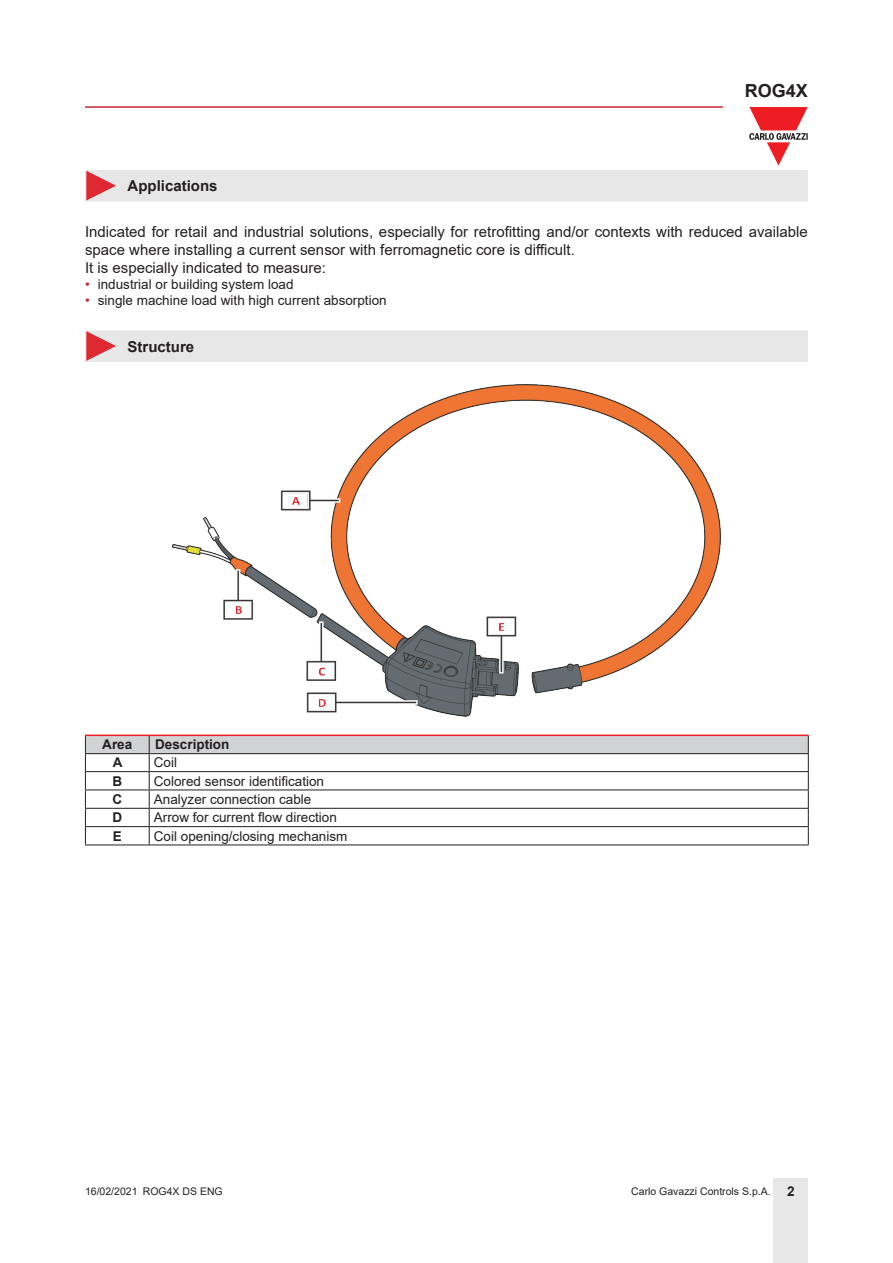
<style>
.page{position:relative;width:893px;height:1263px;background:#fff}
.page>*{position:absolute;margin:0;border:0;box-sizing:border-box;transform-origin:0 0}
.t1{font:700 18px "Arial";color:#231f20}
.Testo{font:15px/18px "Arial";color:#231f20}
.Titolo03{font:700 15px "Arial";color:#231f20}
.TestoTabellaSx{font:13.5px "Arial";color:#231f20}
.TitoloTabellaSx{font:700 13.5px "Arial";color:#231f20}
.TestoTabellaGCen{font:700 13.5px "Arial";color:#231f20}
.TitoloTabellaGCen{font:700 13.5px "Arial";color:#231f20}
.t2{font:10.5px "Arial";color:#231f20}
.s1{color:#c42633}
.s2{font-weight:700;font-size:13.5px}
</style>
<div class="page">
<hr style="left:85px;top:106px;width:638px;height:2px;background:#c42633">
<div style="left:774px;top:1178px;width:34px;height:85px;background:#e7e7e8"></div>
<svg style="left:85px;top:107px;width:723px;height:95px"></svg>
<div style="left:85px;top:330px;width:723px;height:32px;background:#e7e7e8"></div>
<img style="left:172px;top:384px;width:549px;height:333px">
<hr style="left:85px;top:734px;width:64px;height:2px;background:#ee1d23">
<hr style="left:149px;top:734px;width:660px;height:2px;background:#ee1d23">
<svg style="left:85px;top:735px;width:724px;height:109px"></svg>
<hr style="left:85px;top:844px;width:64px;height:1px;background:#231f20">
<hr style="left:149px;top:844px;width:660px;height:1px;background:#231f20">
<p class="t1" style="left:745px;top:78px;width:65px">ROG4X</p>
<p class="Titolo03" style="left:128px;top:175px;width:92px">Applications</p>
<p class="Testo" style="left:85px;top:222px;width:724px">Indicated for retail and industrial solutions, especially for retrofitting and/or contexts with reduced available space where installing a current sensor with ferromagnetic core is difficult.</p>
<p class="Testo" style="left:85px;top:258px;width:242px">It is especially indicated to measure:</p>
<p class="TestoTabellaSx" style="left:85px;top:275px;width:210px"><span class="s1">•</span> industrial or building system load</p>
<p class="TestoTabellaSx" style="left:85px;top:291px;width:303px"><span class="s1">•</span> single machine load with high current absorption</p>
<p class="Titolo03" style="left:128px;top:336px;width:68px">Structure</p>
<p class="TitoloTabellaGCen" style="left:102px;top:735px;width:32px">Area</p>
<p class="TitoloTabellaSx" style="left:155px;top:735px;width:76px">Description</p>
<p class="TestoTabellaGCen" style="left:113px;top:753px;width:11px">A</p>
<p class="TestoTabellaSx" style="left:154px;top:753px;width:25px">Coil</p>
<p class="TestoTabellaGCen" style="left:112px;top:771px;width:11px">B</p>
<p class="TestoTabellaSx" style="left:154px;top:772px;width:172px">Colored sensor identification</p>
<p class="TestoTabellaGCen" style="left:112px;top:790px;width:11px">C</p>
<p class="TestoTabellaSx" style="left:154px;top:790px;width:159px">Analyzer connection cable</p>
<p class="TestoTabellaGCen" style="left:112px;top:808px;width:11px">D</p>
<p class="TestoTabellaSx" style="left:154px;top:808px;width:185px">Arrow for current flow direction</p>
<p class="TestoTabellaGCen" style="left:113px;top:826px;width:11px">E</p>
<p class="TestoTabellaSx" style="left:154px;top:827px;width:195px">Coil opening/closing mechanism</p>
<p class="t2" style="left:85px;top:1183px;width:139px">16/02/2021 ROG4X DS ENG</p>
<p class="t2" style="left:631px;top:1183px;width:165px">Carlo Gavazzi Controls S.p.A. <span class="s2">2</span></p>
</div>
